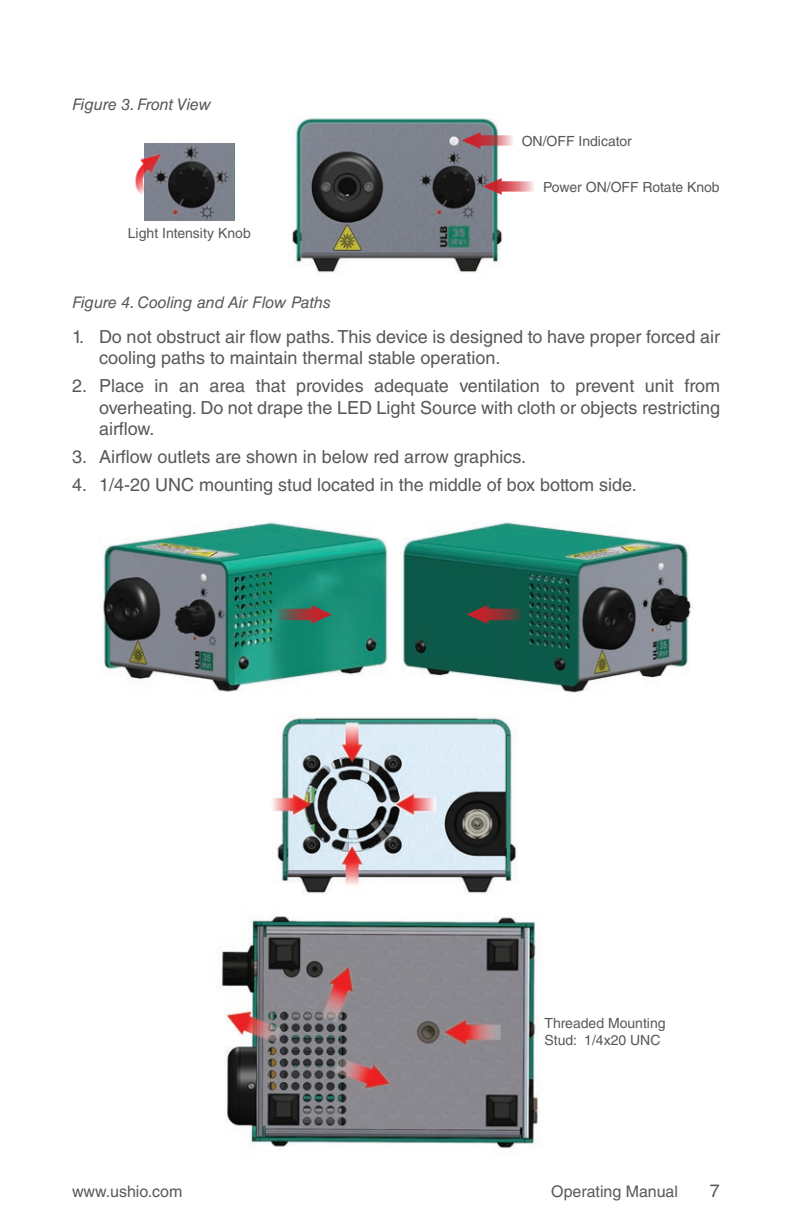
<style>
.page{position:relative;width:792px;height:1224px;background:#fff}
.page>*{position:absolute;margin:0;border:0;box-sizing:border-box;transform-origin:0 0}
.t1{font:18px/21.6px "Helvetica LT Std";color:#57585a}
.t2{font:italic 16px "Helvetica LT Std";color:#57585a}
.t3{font:16px "Helvetica LT Std";color:#57585a}
.t4{font:14px/16.8px "Helvetica LT Std";color:#57585a}
</style>
<div class="page">
<img style="left:272px;top:715px;width:244px;height:180px">
<img style="left:103px;top:522px;width:285px;height:170px">
<img style="left:402px;top:522px;width:291px;height:171px">
<img style="left:467px;top:606px;width:56px;height:17px">
<img style="left:276px;top:606px;width:56px;height:17px">
<img style="left:222px;top:916px;width:317px;height:233px">
<img style="left:292px;top:118px;width:211px;height:155px">
<img style="left:144px;top:144px;width:90px;height:76px">
<img style="left:135px;top:147px;width:39px;height:49px">
<img style="left:484px;top:179px;width:50px;height:16px">
<img style="left:462px;top:133px;width:51px;height:16px">
<p class="t2" style="left:72px;top:96px;width:141px">Figure 3. Front View</p>
<p class="t4" style="left:128px;top:225px;width:124px">Light Intensity Knob</p>
<p class="t2" style="left:72px;top:293px;width:261px">Figure 4. Cooling and Air Flow Paths</p>
<p class="t4" style="left:522px;top:133px;width:112px">ON/OFF Indicator</p>
<p class="t4" style="left:543px;top:178px;width:178px">Power ON/OFF Rotate Knob</p>
<p class="t1" style="left:99px;top:325px;width:623px;text-indent:-27px">1. Do not obstruct air flow paths. This device is designed to have proper forced air cooling paths to maintain thermal stable operation.</p>
<p class="t1" style="left:99px;top:375px;width:623px;text-align:justify;text-indent:-27px">2. Place in an area that provides adequate ventilation to prevent unit from overheating. Do not drape the LED Light Source with cloth or objects restricting airflow.</p>
<p class="t1" style="left:72px;top:446px;width:456px">3. Airflow outlets are shown in below red arrow graphics.</p>
<p class="t1" style="left:72px;top:474px;width:567px">4. 1/4-20 UNC mounting stud located in the middle of box bottom side.</p>
<p class="t4" style="left:544px;top:1015px;width:123px">Threaded Mounting<br>Stud: 1/4x20 UNC</p>
<p class="t3" style="left:72px;top:1182px;width:112px">www.ushio.com</p>
<p class="t3" style="left:551px;top:1182px;width:128px">Operating Manual</p>
<p class="t1" style="left:710px;top:1180px;width:12px">7</p>
</div>
